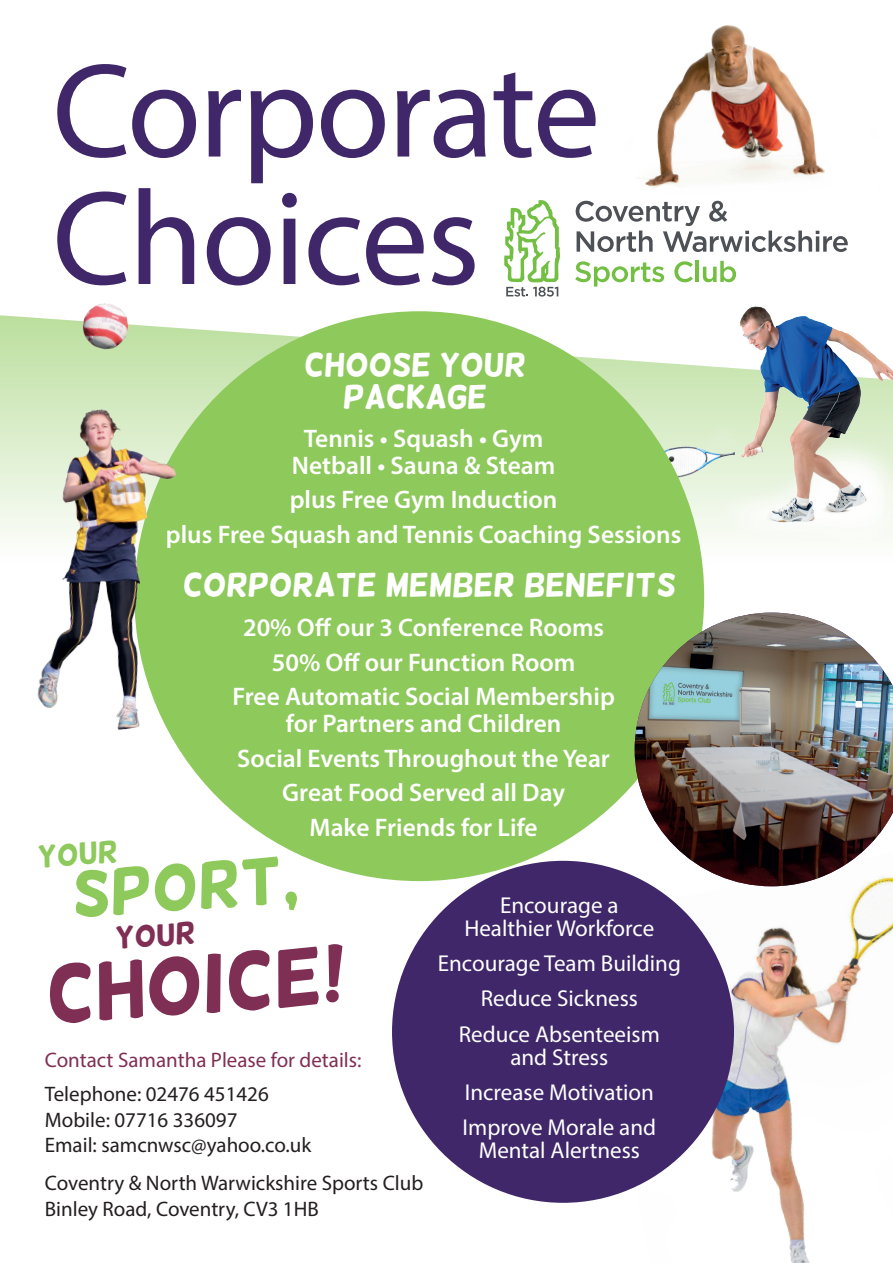
<style>
.page{position:relative;width:893px;height:1263px;background:#fff}
.page>*{position:absolute;margin:0;border:0;box-sizing:border-box;transform-origin:0 0}
.t1{font:135px/127.5px "Myriad Pro";letter-spacing:-.015em;color:#3f2769}
.t2{font:79.5px "Helsinki";color:#802f54}
.t3{font:64.2px "Helsinki";color:#8ec95c}
.t4{font:32.55px/31.8px "Helsinki";color:#fff;text-align:center}
.t5{font:30.15px "Helsinki";color:#8ec95c}
.t6{font:30.15px "Helsinki";color:#802f54}
.t7{font:600 25.5px/34.7px "Myriad Pro";color:#fff;text-align:center}
.t8{font:23.1px/35.1px "Myriad Pro";color:#fff;text-align:center}
.t9{font:21px/25.5px "Myriad Pro";color:#231f20}
.t10{font:21px "Myriad Pro";color:#802f54}
</style>
<div class="page">
<svg style="left:187px;top:315px;width:594px;height:658px"></svg>
<img style="left:643px;top:280px;width:250px;height:263px">
<div style="left:134px;top:311px;width:570px;height:570px;background:#8ec95c;border-radius:50%"></div>
<img style="left:636px;top:25px;width:189px;height:176px">
<img style="left:0;top:303px;width:259px;height:457px">
<img style="left:578px;top:852px;width:315px;height:411px">
<div style="left:392px;top:861px;width:342px;height:342px;background:#3f2769;border-radius:50%"></div>
<svg style="left:576px;top:201px;width:272px;height:51px"></svg>
<svg style="left:575px;top:261px;width:89px;height:26px"></svg>
<svg style="left:674px;top:261px;width:19px;height:21px"></svg>
<hr style="left:696px;top:261px;width:3px;height:21px;background:#72bf43">
<svg style="left:703px;top:261px;width:33px;height:21px"></svg>
<svg style="left:504px;top:200px;width:56px;height:97px"></svg>
<img style="left:635px;top:613px;width:258px;height:273px">
<h1 class="t1" style="left:52px;top:45px;width:549px">Corporate<br>Choices</h1>
<p class="t4" style="left:304px;top:349px;width:223px">CHOOSE YOUR<br>PACKAGE</p>
<p class="t7" style="left:292px;top:425px;width:265px;line-height:26.5px">Tennis • Squash • Gym<br>Netball • Sauna &amp; Steam</p>
<p class="t7" style="left:166px;top:482px;width:517px">plus Free Gym Induction<br>plus Free Squash and Tennis Coaching Sessions</p>
<p class="t4" style="left:183px;top:569px;width:495px">CORPORATE MEMBER BENEFITS</p>
<p class="t7" style="left:232px;top:609px;width:384px">20% Off our 3 Conference Rooms<br>50% Off our Function Room<br>Free Automatic Social Membership</p>
<p class="t7" style="left:237px;top:705px;width:374px">for Partners and Children<br>Social Events Throughout the Year<br>Great Food Served all Day<br>Make Friends for Life</p>
<p class="t5" style="left:37px;top:840px;width:81px;rotate:-4deg">YOUR</p>
<h3 class="t3" style="left:69px;top:859px;width:228px;rotate:-4deg">SPORT,</h3>
<p class="t6" style="left:115px;top:921px;width:81px;rotate:-4deg">YOUR</p>
<h2 class="t2" style="left:43px;top:950px;width:303px;rotate:-4deg">CHOICE!</h2>
<p class="t10" style="left:45px;top:1047px;width:318px">Contact Samantha Please for details:</p>
<p class="t9" style="left:45px;top:1081px;width:268px">Telephone: 02476 451426<br>Mobile: 07716 336097<br>Email: samcnwsc@yahoo.co.uk</p>
<p class="t9" style="left:45px;top:1170px;width:380px">Coventry &amp; North Warwickshire Sports Club<br>Binley Road, Coventry, CV3 1HB</p>
<p class="t8" style="left:464px;top:893px;width:191px;line-height:23.1px">Encourage a<br>Healthier Workforce</p>
<p class="t8" style="left:438px;top:945px;width:245px">Encourage Team Building<br>Reduce Sickness<br>Reduce Absenteeism</p>
<p class="t8" style="left:462px;top:1039px;width:195px">and Stress<br>Increase Motivation<br>Improve Morale and</p>
<p class="t8" style="left:479px;top:1132px;width:163px">Mental Alertness</p>
</div>
